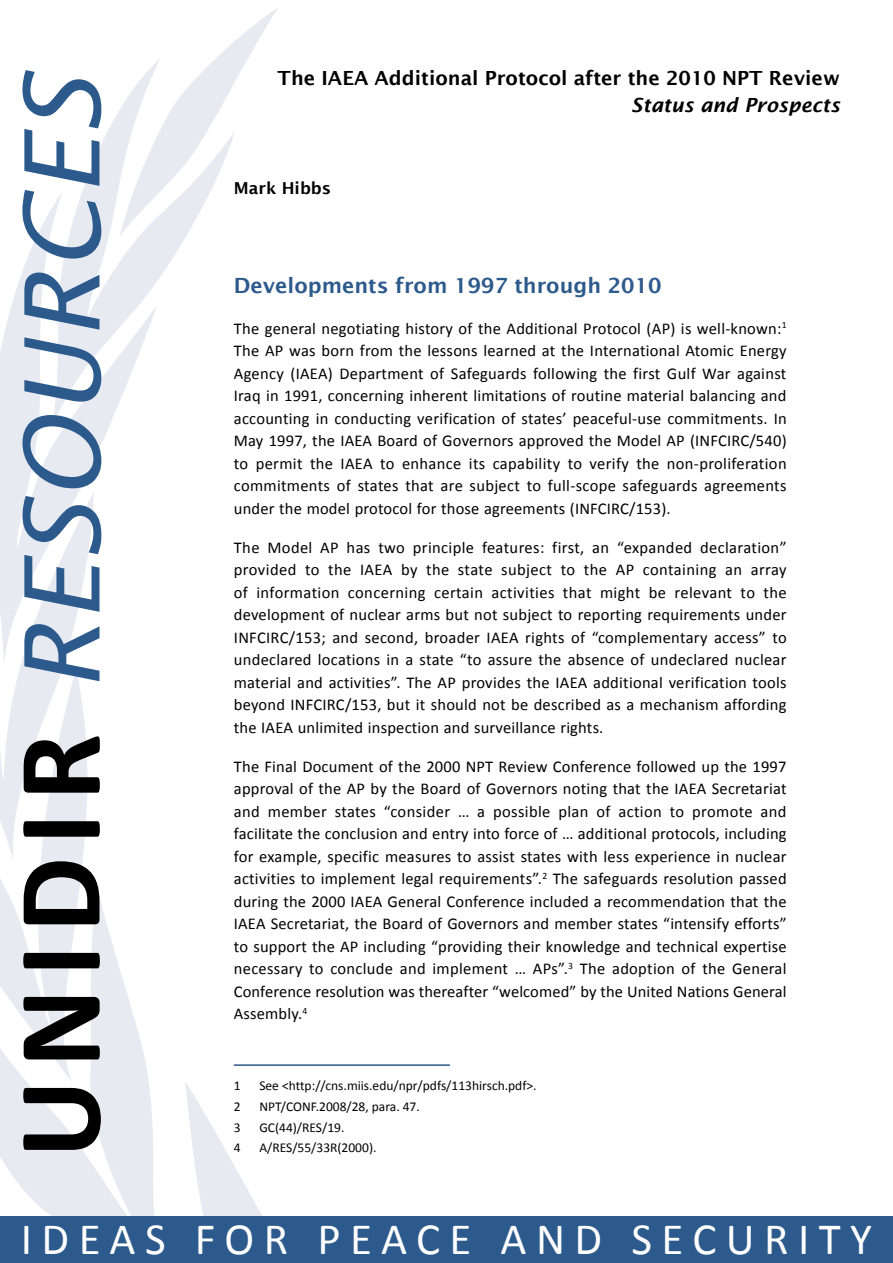
<style>
.page{position:relative;width:893px;height:1263px;background:#fff}
.page>*{position:absolute;margin:0;border:0;box-sizing:border-box;transform-origin:0 0}
.t1{font:italic 103.95px "Lucida Sans";color:#2d5a8c}
.t2{font:45px "Calibri";letter-spacing:.21em;color:#fff}
.headline{font:600 21px "Lucida Sans";color:#2d5a8c}
.t3{font:600 19.5px/27px "Lucida Sans";color:#000;text-align:right}
.Resource_Para{font:16.5px/22.5px "Calibri";letter-spacing:.01em;color:#000;text-align:justify}
.headline_2{font:600 16.5px "Lucida Sans";color:#000}
.note{font:13.5px "Calibri";color:#000}
.s1{font-family:"Calibri";font-weight:700;font-style:normal;font-size:120px;color:#000}
.s2{font-style:italic}
</style>
<div class="page">
<svg style="left:185px;top:1082px;width:77px;height:134px"></svg>
<svg style="left:0;top:884px;width:154px;height:332px;fill:#e8eaf1"></svg>
<svg style="left:0;top:664px;width:94px;height:419px"></svg>
<svg style="left:0;top:209px;width:110px;height:455px;fill:#e8eaf1"></svg>
<svg style="left:52px;top:110px;width:133px;height:314px"></svg>
<svg style="left:120px;top:8px;width:158px;height:229px"></svg>
<div style="left:0;top:1216px;width:893px;height:47px;background:#2d5a8c"></div>
<hr style="left:234px;top:1064px;width:216px;height:2px;background:#2d5a8c">
<h1 class="t1" style="left:3px;top:1158px;width:1089px;rotate:-90deg"><span class="s1">UNIDIR</span> RESOURCES</h1>
<p class="t3" style="left:278px;top:65px;width:564px">The IAEA Additional Protocol after the 2010 NPT Review<br><span class="s2">Status and Prospects</span></p>
<p class="headline_2" style="left:234px;top:179px;width:99px">Mark Hibbs</p>
<p class="headline" style="left:234px;top:274px;width:429px">Developments from 1997 through 2010</p>
<p class="Resource_Para" style="left:234px;top:316px;width:554px">The general negotiating history of the Additional Protocol (AP) is well-known:<sup>1<br></sup>The AP was born from the lessons learned at the International Atomic Energy Agency (IAEA) Department of Safeguards following the first Gulf War against Iraq in 1991, concerning inherent limitations of routine material balancing and accounting in conducting verification of states’ peaceful-use commitments. In May 1997, the IAEA Board of Governors approved the Model AP (INFCIRC/540) to permit the IAEA to enhance its capability to verify the non-proliferation commitments of states that are subject to full-scope safeguards agreements under the model protocol for those agreements (INFCIRC/153).</p>
<p class="Resource_Para" style="left:234px;top:535px;width:554px">The Model AP has two principle features: first, an “expanded declaration” provided to the IAEA by the state subject to the AP containing an array of information concerning certain activities that might be relevant to the development of nuclear arms but not subject to reporting requirements under INFCIRC/153; and second, broader IAEA rights of “complementary access” to undeclared locations in a state “to assure the absence of undeclared nuclear material and activities”. The AP provides the IAEA additional verification tools beyond INFCIRC/153, but it should not be described as a mechanism affording the IAEA unlimited inspection and surveillance rights.</p>
<p class="Resource_Para" style="left:234px;top:754px;width:554px">The Final Document of the 2000 NPT Review Conference followed up the 1997 approval of the AP by the Board of Governors noting that the IAEA Secretariat and member states “consider … a possible plan of action to promote and facilitate the conclusion and entry into force of … additional protocols, including for example, specific measures to assist states with less experience in nuclear activities to implement legal requirements”.<sup>2</sup> The safeguards resolution passed during the 2000 IAEA General Conference included a recommendation that the IAEA Secretariat, the Board of Governors and member states “intensify efforts” to support the AP including “providing their knowledge and technical expertise necessary to conclude and implement … APs”.<sup>3</sup> The adoption of the General Conference resolution was thereafter “welcomed” by the United Nations General Assembly.<sup>4</sup></p>
<p class="note" style="left:234px;top:1077px;width:8px">1</p>
<p class="note" style="left:259px;top:1077px;width:279px">See &lt;http://cns.miis.edu/npr/pdfs/113hirsch.pdf&gt;.</p>
<p class="note" style="left:234px;top:1098px;width:8px">2</p>
<p class="note" style="left:259px;top:1098px;width:162px">NPT/CONF.2008/28, para. 47.</p>
<p class="note" style="left:234px;top:1119px;width:8px">3</p>
<p class="note" style="left:259px;top:1119px;width:87px">GC(44)/RES/19.</p>
<p class="note" style="left:234px;top:1139px;width:8px">4</p>
<p class="note" style="left:259px;top:1139px;width:119px">A/RES/55/33R(2000).</p>
<p class="t2" style="left:21px;top:1211px;width:853px">IDEAS FOR PEACE AND SECURITY</p>
</div>
